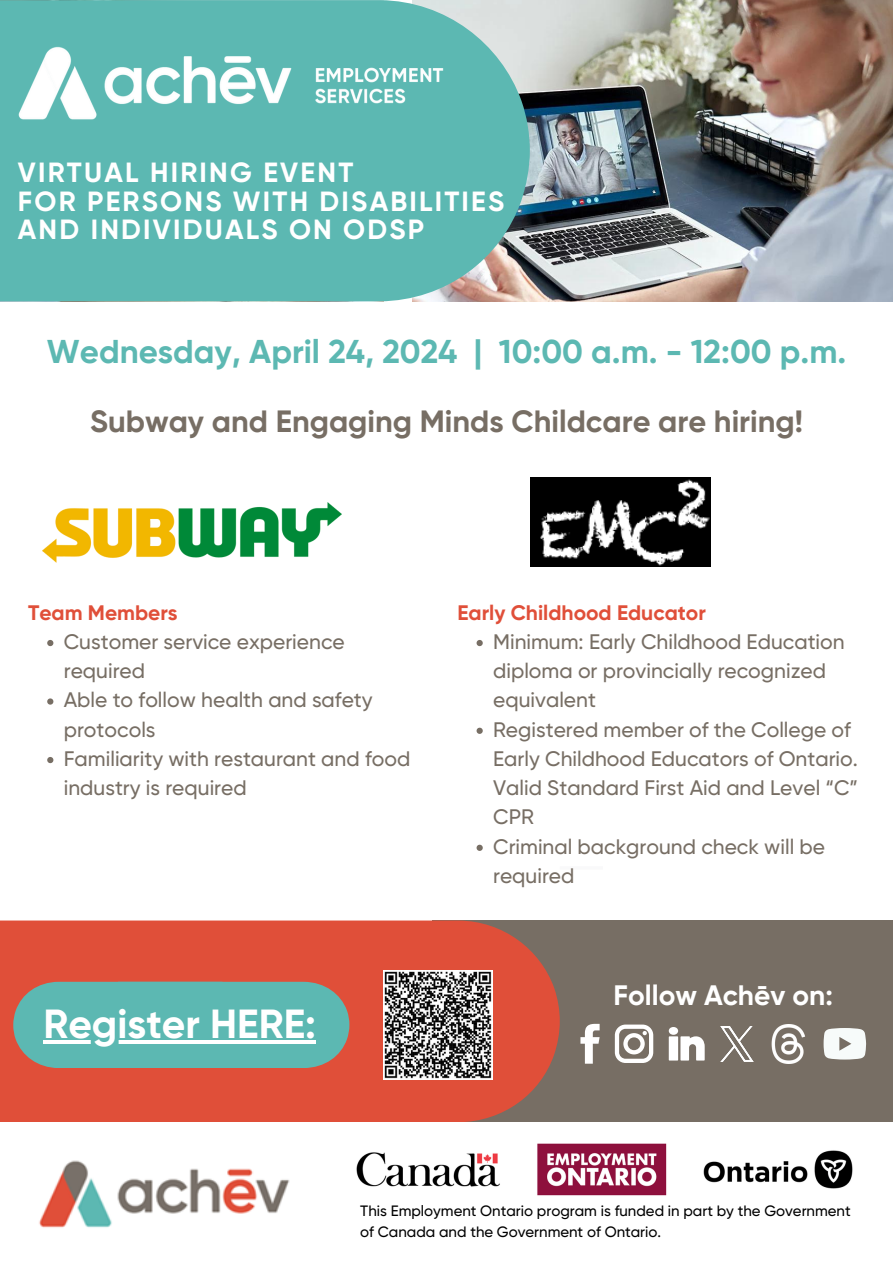
<style>
.page{position:relative;width:893px;height:1263px;background:#fff}
.page>*{position:absolute;margin:0;border:0;box-sizing:border-box;transform-origin:0 0}
.t1{font:700 40.58px "Gilroy";color:#fff}
.t2{font:700 33px "Gilroy";color:#5cb8b2}
.t3{font:700 30.75px "Gilroy";color:#776e64}
.t4{font:700 28.12px "Gilroy";color:#fff}
.t5{font:700 27.75px/28.7px "Gilroy";letter-spacing:.08em;color:#fff}
.t6{font:500 21px/29.2px "Gilroy";color:#776e64}
.t7{font:700 21px "Gilroy";color:#e04f39}
.t8{font:500 15px/20.9px "Gilroy";color:#000}
</style>
<div class="page">
<hr style="left:560px;top:866px;width:43px;height:4px;background:#f9f9fa">
<img style="left:39px;top:1160px;width:251px;height:68px">
<img style="left:413px;top:0;width:480px;height:302px">
<svg style="left:0;top:0;width:529px;height:301px;background:#66b8b2"></svg>
<img style="left:10px;top:0;width:440px;height:138px">
<img style="left:356px;top:1143px;width:497px;height:53px">
<div style="left:432px;top:920px;width:461px;height:202px;background:#776e64"></div>
<svg style="left:580px;top:1024px;width:19px;height:40px"></svg>
<svg style="left:615px;top:1024px;width:38px;height:39px"></svg>
<svg style="left:669px;top:1027px;width:35px;height:33px"></svg>
<img style="left:721px;top:1027px;width:32px;height:34px">
<img style="left:771px;top:1024px;width:34px;height:39px">
<svg style="left:823px;top:1028px;width:43px;height:31px"></svg>
<svg style="left:0;top:920px;width:560px;height:202px;background:#d9523d"></svg>
<img style="left:42px;top:502px;width:299px;height:60px">
<div style="left:531px;top:477px;width:180px;height:90px;background:#000"></div>
<img style="left:540px;top:479px;width:170px;height:87px">
<div style="left:13px;top:982px;width:336px;height:86px;background:#5cb8b2"></div>
<hr style="left:43px;top:1040px;width:273px;height:4px;background:#fff">
<img style="left:384px;top:970px;width:108px;height:109px">
<svg style="left:47px;top:640px;width:6px;height:6px"></svg>
<svg style="left:47px;top:698px;width:6px;height:7px"></svg>
<svg style="left:47px;top:757px;width:6px;height:6px"></svg>
<svg style="left:476px;top:640px;width:7px;height:6px"></svg>
<svg style="left:476px;top:728px;width:7px;height:6px"></svg>
<svg style="left:476px;top:845px;width:7px;height:6px"></svg>
<p class="t5" style="left:18px;top:158px;width:488px">VIRTUAL HIRING EVENT<br>FOR PERSONS WITH DISABILITIES<br>AND INDIVIDUALS ON ODSP</p>
<h5 class="t2" style="left:47px;top:332px;width:801px">Wednesday, April 24, 2024 | 10:00 a.m. - 12:00 p.m.</h5>
<p class="t3" style="left:90px;top:402px;width:714px">Subway and Engaging Minds Childcare are hiring!</p>
<h5 class="t7" style="left:28px;top:600px;width:151px">Team Members</h5>
<p class="t6" style="left:64px;top:627px;width:282px">Customer service experience required</p>
<p class="t6" style="left:64px;top:686px;width:310px">Able to follow health and safety protocols</p>
<p class="t6" style="left:64px;top:744px;width:348px">Familiarity with restaurant and food industry is required</p>
<p class="t1" style="left:43px;top:999px;width:274px">Register HERE:</p>
<h1 class="t7" style="left:457px;top:600px;width:250px">Early Childhood Educator</h1>
<h4 class="t6" style="left:493px;top:627px;width:353px">Minimum: Early Childhood Education diploma or provincially recognized equivalent</h4>
<p class="t6" style="left:493px;top:715px;width:366px">Registered member of the College of<br>Early Childhood Educators of Ontario.<br>Valid Standard First Aid and Level “C”<br>CPR</p>
<p class="t6" style="left:493px;top:832px;width:333px">Criminal background check will be required</p>
<h3 class="t4" style="left:613px;top:978px;width:221px">Follow Achēv on:</h3>
<p class="t8" style="left:360px;top:1200px;width:492px">This Employment Ontario program is funded in part by the Government of Canada and the Government of Ontario.</p>
</div>
